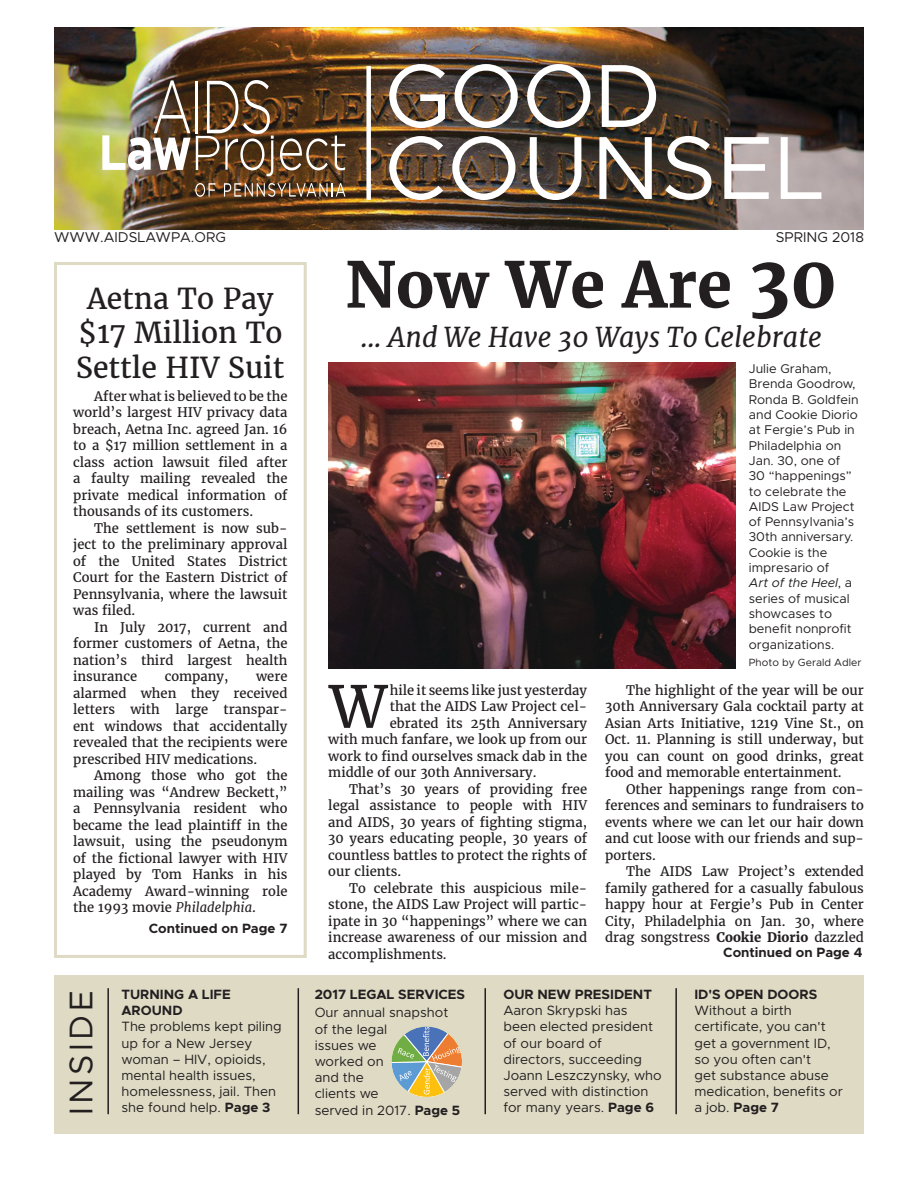
<style>
.page{position:relative;width:918px;height:1188px;background:#fff}
.page>*{position:absolute;margin:0;border:0;box-sizing:border-box;transform-origin:0 0}
.t1{font:90px "Metropolis";letter-spacing:.01em;color:#fff}
.News_headline{font:700 63px "Merriweather";color:#231f20}
.t2{font:57.45px "Merriweather";color:#231f20}
.t3{font:33px "Metropolis";letter-spacing:.11em;color:#231f20}
.News_headline-2{font:28.5px/34.2px "Merriweather";color:#231f20;text-align:center}
.News_headline-3{font:italic 27px "Merriweather";color:#231f20}
.Gotham_body{font:14.25px "Metropolis";color:#231f20}
.t4{font:13.5px/16.2px "Metropolis";color:#231f20}
.News_headline-4{font:700 13.5px/16.2px "Metropolis";color:#231f20}
.t5{font:13.05px/16.5px "Merriweather";color:#231f20;text-align:justify}
.Metropolis_body{font:12.75px/15.3px "Metropolis";color:#231f20}
.Metropolis_body-2{font:10.5px "Metropolis";color:#231f20}
.s1{font-style:italic}
.s2{font-weight:700}
.s3{font-size:72px}
</style>
<div class="page">
<div style="left:54px;top:975px;width:810px;height:159px;background:#dedac4"></div>
<hr style="left:675px;top:988px;width:2px;height:126px;background:#231f20">
<hr style="left:298px;top:988px;width:1px;height:126px;background:#231f20">
<hr style="left:484px;top:988px;width:2px;height:126px;background:#231f20">
<img style="left:54px;top:27px;width:810px;height:203px">
<div style="left:366px;top:66px;width:5px;height:134px;background:#fff"></div>
<svg style="left:195px;top:183px;width:21px;height:14px"></svg>
<img style="left:224px;top:183px;width:122px;height:14px">
<img style="left:102px;top:80px;width:172px;height:96px">
<svg style="left:280px;top:136px;width:65px;height:34px"></svg>
<div style="left:54px;top:262px;width:253px;height:696px;border:3px solid #dedac4"></div>
<svg style="left:392px;top:1027px;width:70px;height:70px"></svg>
<hr style="left:107px;top:988px;width:2px;height:126px;background:#231f20">
<img style="left:328px;top:363px;width:407px;height:305px">
<p class="t1" style="left:385px;top:40px;width:279px">GOOD</p>
<p class="t1" style="left:385px;top:112px;width:441px">COUNSEL</p>
<p class="Gotham_body" style="left:54px;top:228px;width:173px">WWW.AIDSLAWPA.ORG</p>
<p class="Gotham_body" style="left:776px;top:228px;width:90px">SPRING 2018</p>
<p class="News_headline-2" style="left:76px;top:281px;width:210px">Aetna To Pay $17 Million To<br>Settle HIV Suit</p>
<p class="t5" style="left:73px;top:388px;width:216px;text-indent:21px">After what is believed to be the world’s largest HIV privacy data breach, Aetna Inc. agreed Jan. 16 to a $17 million settlement in a class action lawsuit filed after a faulty mailing revealed the private medical information of thousands of its customers.</p>
<p class="t5" style="left:73px;top:520px;width:216px;text-indent:21px">The settlement is now sub&shy;ject to the preliminary approval of the United States District Court for the Eastern District of Pennsylvania, where the lawsuit was filed.</p>
<p class="t5" style="left:73px;top:619px;width:216px;text-indent:21px">In July 2017, current and former customers of Aetna, the nation’s third largest health insurance</p>
<p class="t5" style="left:73px;top:668px;width:216px;text-indent:183px">were alarmed when they received letters with large transpar&shy;ent windows that accidentally revealed that the recipients were prescribed HIV medications.</p>
<p class="t5" style="left:73px;top:767px;width:216px;text-indent:21px">Among those who got the mailing was “Andrew Beckett,” a Pennsylvania resident who became the lead plaintiff in the lawsuit, using the pseudonym of the fictional lawyer with HIV played by Tom Hanks in his Academy Award-winning role the 1993 movie <span class="s1">Philadelphia</span>.</p>
<p class="t5" style="left:165px;top:668px;width:65px">company,</p>
<p class="News_headline-4" style="left:149px;top:920px;width:140px">Continued on Page 7</p>
<p class="t3" style="left:61px;top:1115px;width:127px;rotate:-90deg">INSIDE</p>
<p class="News_headline-4" style="left:122px;top:986px;width:111px">TURNING A LIFE<br>AROUND</p>
<p class="t4" style="left:122px;top:1019px;width:162px">The problems kept piling up for a New Jersey woman – HIV, opioids, mental health issues, homelessness, jail. Then she found help. <span class="s2">Page 3</span></p>
<p class="News_headline" style="left:345px;top:243px;width:494px">Now We Are <span class="s3">30</span></p>
<p class="News_headline-3" style="left:361px;top:319px;width:463px">... And We Have 30 Ways To Celebrate</p>
<p class="t2" style="left:330px;top:668px;width:59px">W</p>
<p class="t5" style="left:390px;top:681px;width:199px">hile it seems like just yesterday</p>
<p class="t5" style="left:390px;top:698px;width:199px">that the AIDS Law Project cel-</p>
<p class="t5" style="left:390px;top:714px;width:199px">ebrated its 25th Anniversary</p>
<p class="t5" style="left:328px;top:731px;width:260px">with much fanfare, we look up from our</p>
<p class="t5" style="left:328px;top:747px;width:260px">work to find ourselves smack dab in the</p>
<p class="t5" style="left:328px;top:764px;width:210px">middle of our 30th Anniversary.</p>
<p class="t5" style="left:328px;top:780px;width:260px;text-indent:21px">That’s 30 years of providing free legal assistance to people with HIV and AIDS, 30 years of fighting stigma, 30 years educating people, 30 years of countless battles to protect the rights of our clients.</p>
<p class="t5" style="left:328px;top:879px;width:260px;text-indent:21px">To celebrate this auspicious mile&shy;stone, the AIDS Law Project will partic&shy;ipate in 30 “happenings” where we can increase awareness of our mission and accomplishments.</p>
<p class="Metropolis_body" style="left:749px;top:361px;width:111px">Julie Graham,<br>Brenda Goodrow,<br>Ronda B. Goldfein and Cookie Diorio at Fergie’s Pub in<br>Philadelphia on<br>Jan. 30, one of<br>30 “happenings” to celebrate the<br>AIDS Law Project of Pennsylvania’s<br>30th anniversary.<br>Cookie is the impresario of<br><span class="s1">Art of the Heel</span>, a series of musical showcases to benefit nonprofit organizations.</p>
<p class="Metropolis_body-2" style="left:749px;top:656px;width:114px">Photo by Gerald Adler</p>
<p class="t5" style="left:605px;top:681px;width:260px;text-indent:21px">The highlight of the year will be our 30th Anniversary Gala cocktail party at Asian Arts Initiative, 1219 Vine St., on Oct. 11. Planning is still underway, but you can count on good drinks, great food and memorable entertainment.</p>
<p class="t5" style="left:605px;top:780px;width:260px;text-indent:21px">Other happenings range from con&shy;ferences and seminars to fundraisers to events where we can let our hair down and cut loose with our friends and sup&shy;porters.</p>
<p class="t5" style="left:605px;top:863px;width:260px;text-indent:21px">The AIDS Law Project’s extended family gathered for a casually fabulous happy hour at Fergie’s Pub in Center City, Philadelphia on Jan. 30, where drag songstress <span class="s2">Cookie Diorio</span> dazzled</p>
<p class="News_headline-4" style="left:723px;top:944px;width:141px">Continued on Page 4</p>
<p class="News_headline-4" style="left:315px;top:986px;width:152px">2017 LEGAL SERVICES</p>
<p class="t4" style="left:315px;top:1005px;width:147px">Our annual snapshot of the legal<br>issues we<br>worked on<br>and the<br>clients we<br>served in 2017. <span class="s2">Page 5</span></p>
<p class="News_headline-4" style="left:503px;top:986px;width:150px">OUR NEW PRESIDENT</p>
<p class="t4" style="left:503px;top:1002px;width:160px">Aaron Skrypski has been elected president of our board of directors, succeeding<br>Joann Leszczynsky, who served with distinction for many years. <span class="s2">Page 6</span></p>
<p class="News_headline-4" style="left:694px;top:986px;width:124px">ID'S OPEN DOORS</p>
<p class="t4" style="left:694px;top:1002px;width:150px">Without a birth certificate, you can't get a government ID, so you often can't<br>get substance abuse medication, benefits or a job. <span class="s2">Page 7</span></p>
</div>
